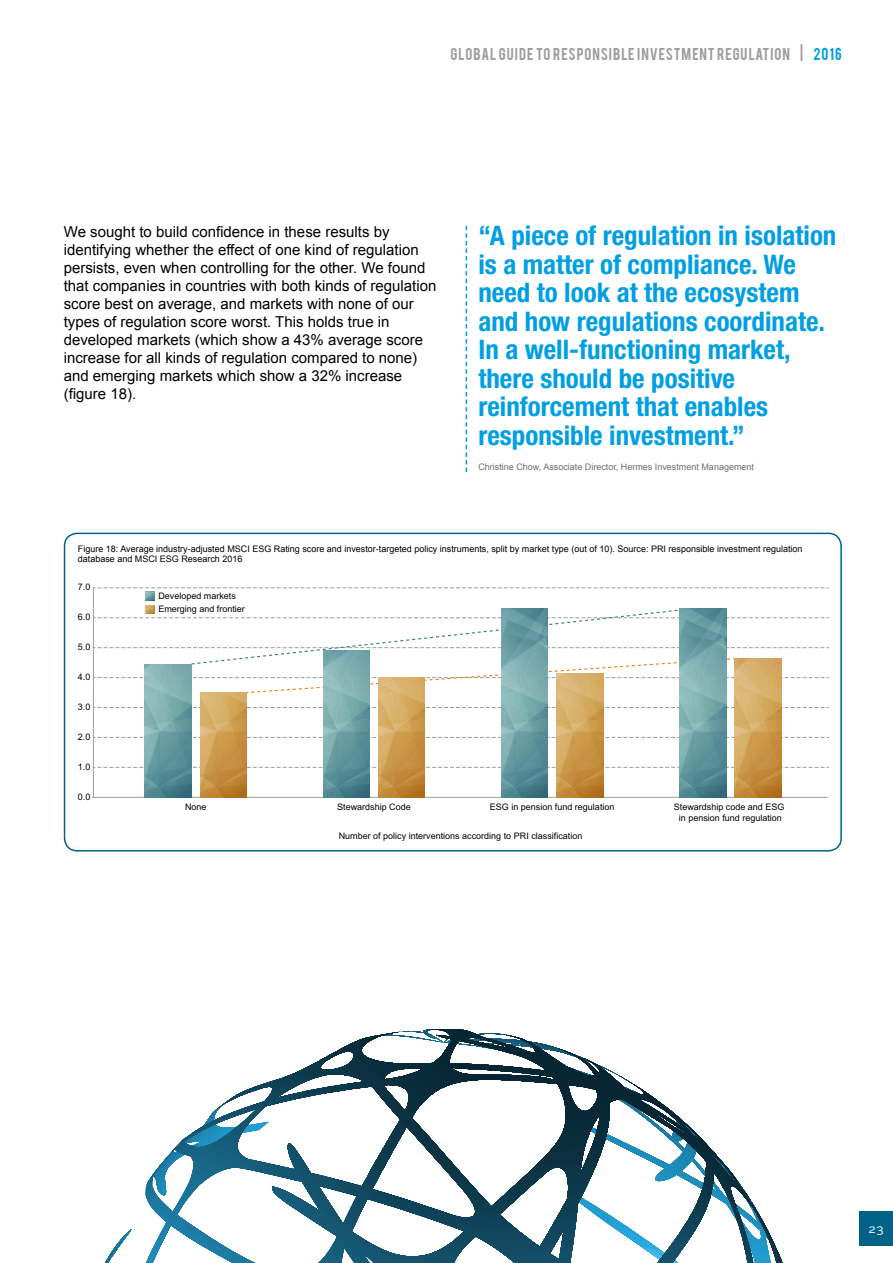
<style>
.page{position:relative;width:893px;height:1263px;background:#fff}
.page>*{position:absolute;margin:0;border:0;box-sizing:border-box;transform-origin:0 0}
.t1{font:700 condensed 27px/28.5px "Helvetica Neue LT Pro";color:#009fe3}
.t2{font:15px/18px "Arial";color:#000}
.t3{font:13.5px "Bebas";letter-spacing:.07em;color:#9d9d9c}
.t4{font:12px "Alright Sans";color:#fff}
.t5{font:9px/10.8px "Arial";color:#000}
.t6{font:9px "Arial";color:#706f6f}
.s1{color:#009fe3}
</style>
<div class="page">
<div style="left:859px;top:1212px;width:34px;height:34px;background:#006287"></div>
<div style="left:64px;top:533px;width:778px;height:318px;border:2px solid #006287;border-radius:13px"></div>
<hr style="left:93px;top:797px;width:735px;height:1px;background:#9d9d9c">
<svg style="left:94px;top:767px;width:734px;height:1px"></svg>
<svg style="left:94px;top:737px;width:734px;height:1px"></svg>
<svg style="left:94px;top:707px;width:734px;height:1px"></svg>
<hr style="left:93px;top:588px;width:1px;height:209px;background:#9d9d9c">
<img style="left:501px;top:693px;width:47px;height:104px">
<img style="left:735px;top:693px;width:46px;height:104px">
<img style="left:679px;top:693px;width:47px;height:104px">
<img style="left:323px;top:693px;width:47px;height:104px">
<img style="left:145px;top:693px;width:46px;height:104px">
<img style="left:557px;top:693px;width:46px;height:104px">
<img style="left:378px;top:693px;width:47px;height:104px">
<img style="left:200px;top:693px;width:47px;height:104px">
<svg style="left:93px;top:587px;width:735px;height:106px"></svg>
<svg style="left:466px;top:226px;width:1px;height:246px"></svg>
<svg style="left:105px;top:1029px;width:678px;height:234px"></svg>
<p class="t3" style="left:451px;top:44px;width:393px">GLOBAL GUIDE TO RESPONSIBLE INVESTMENT REGULATION | <span class="s1">2016</span></p>
<p class="t2" style="left:64px;top:223px;width:374px">We sought to build confidence in these results by identifying whether the effect of one kind of regulation persists, even when controlling for the other. We found that companies in countries with both kinds of regulation score best on average, and markets with none of our types of regulation score worst. This holds true in developed markets (which show a 43% average score increase for all kinds of regulation compared to none) and emerging markets which show a 32% increase (figure 18).</p>
<p class="t1" style="left:478px;top:221px;width:360px">“A piece of regulation in isolation is a matter of compliance. We need to look at the ecosystem and how regulations coordinate.<br>In a well-functioning market, there should be positive reinforcement that enables responsible investment.”</p>
<p class="t6" style="left:478px;top:461px;width:277px">Christine Chow, Associate Director, Hermes Investment Management</p>
<p class="t5" style="left:78px;top:543px;width:726px">Figure 18: Average industry-adjusted MSCI ESG Rating score and investor-targeted policy instruments, split by market type (out of 10). Source: PRI responsible investment regulation database and MSCI ESG Research 2016</p>
<p class="t5" style="left:78px;top:582px;width:14px">7.0</p>
<p class="t5" style="left:158px;top:589px;width:88px;line-height:13.5px">Developed markets<br>Emerging and frontier</p>
<p class="t5" style="left:78px;top:612px;width:14px">6.0</p>
<p class="t5" style="left:78px;top:642px;width:14px">5.0</p>
<p class="t5" style="left:78px;top:672px;width:14px">4.0</p>
<p class="t5" style="left:78px;top:702px;width:14px">3.0</p>
<p class="t5" style="left:78px;top:731px;width:14px">2.0</p>
<p class="t5" style="left:78px;top:761px;width:14px">1.0</p>
<p class="t5" style="left:78px;top:791px;width:14px">0.0</p>
<p class="t5" style="left:185px;top:802px;width:23px">None</p>
<p class="t5" style="left:337px;top:802px;width:75px">Stewardship Code</p>
<p class="t5" style="left:490px;top:802px;width:126px">ESG in pension fund regulation</p>
<p class="t5" style="left:674px;top:802px;width:112px;text-align:center">Stewardship code and ESG in pension fund regulation</p>
<p class="t5" style="left:339px;top:831px;width:245px">Number of policy interventions according to PRI classification</p>
<p class="t4" style="left:869px;top:1221px;width:16px">23</p>
</div>
